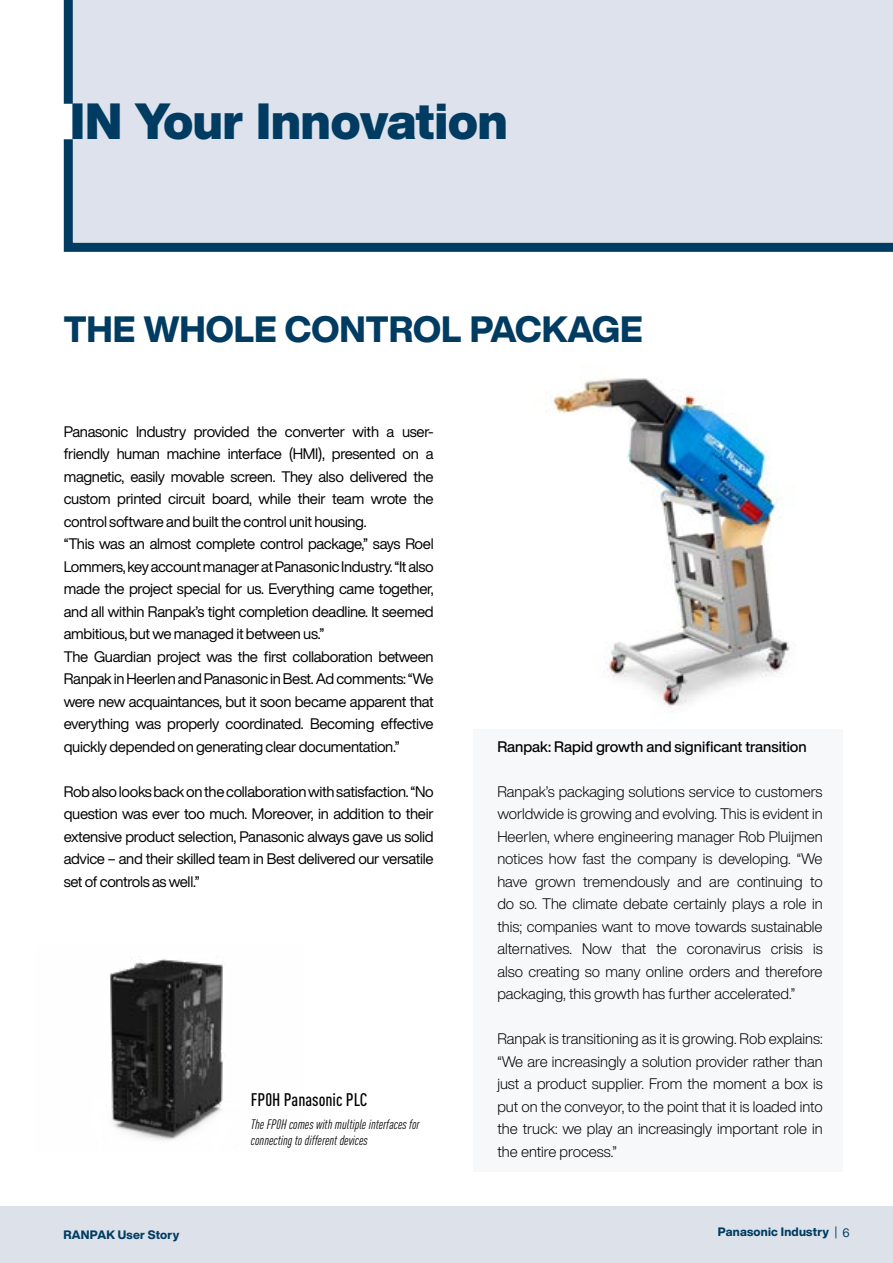
<style>
.page{position:relative;width:893px;height:1263px;background:#fff}
.page>*{position:absolute;margin:0;border:0;box-sizing:border-box;transform-origin:0 0}
.t1{font:900 49.95px "Helvetica Now Display";color:#003c62}
.t2{font:800 36px "Helvetica Now Display";color:#003c62}
.Fließtext{font:500 condensed 18px "DIN Pro";color:#000}
.Intro_Text_content{font:15px/22.5px "Helvetica Now Display";letter-spacing:-.02em;color:#000;text-align:justify}
.Intro_Text_content-2{font:300 15px/22.5px "Helvetica Now Display";color:#000;text-align:right}
.Intro_Text_content-3{font:500 15px "Helvetica Now Display";color:#000}
.Fließtext-2{font:italic condensed 13.5px/16.5px "DIN Pro";color:#000}
.t3{font:800 12px "Helvetica Now Display";letter-spacing:.02em;color:#003c62}
.t4{font:12px "Helvetica Now Display";color:#003c62}
</style>
<div class="page">
<div style="left:473px;top:730px;width:370px;height:442px;background:#f7f8fa"></div>
<div style="left:0;top:1207px;width:893px;height:56px;background:#dde2ea"></div>
<div style="left:63px;top:0;width:830px;height:252px;background:#dde2ec"></div>
<img style="left:109px;top:956px;width:114px;height:185px">
<img style="left:553px;top:377px;width:238px;height:335px">
<p class="t1" style="left:70px;top:88px;width:439px">IN Your Innovation</p>
<p class="t2" style="left:64px;top:305px;width:580px">THE WHOLE CONTROL PACKAGE</p>
<p class="Intro_Text_content" style="left:64px;top:420px;width:66px">Panasonic</p>
<p class="Intro_Text_content" style="left:64px;top:465px;width:371px">magnetic, easily movable screen. They also delivered the custom printed circuit board, while their team wrote the control software and built the control unit housing.</p>
<p class="Intro_Text_content" style="left:64px;top:532px;width:371px">“This was an almost complete control package” , says Roel Lommers,keyaccountmanageratPanasonicIndustry “. Italso made the project special for us. Everything came together, and all within Ranpaks’ tight completion deadline It. seemed ambitious, but we managed it between us“.</p>
<p class="Intro_Text_content" style="left:64px;top:645px;width:371px">The Guardian project was the first collaboration between RanpakinHeerlenandPanasonicinBest.Adcomments “: We were new acquaintances, but it soon became apparent that everything was properly coordinated. Becoming effective quickly depended on generating clear documentation“.</p>
<p class="Intro_Text_content" style="left:64px;top:780px;width:371px">Robalsolooksbackonthecollaborationwithsatisfaction “. No question was ever too much. Moreover in, addition to their extensive product selection, Panasonic always gave us solid advice – and their skilled team in Best delivered our versatile set of controls as well“.</p>
<p class="Intro_Text_content" style="left:136px;top:420px;width:52px">Industry</p>
<p class="Intro_Text_content" style="left:194px;top:420px;width:57px">provided</p>
<p class="Intro_Text_content" style="left:257px;top:420px;width:22px">the</p>
<p class="Intro_Text_content" style="left:353px;top:420px;width:28px">with</p>
<p class="Intro_Text_content" style="left:285px;top:420px;width:62px">converter</p>
<p class="Intro_Text_content" style="left:387px;top:420px;width:9px">a</p>
<p class="Intro_Text_content" style="left:402px;top:420px;width:33px">user-</p>
<p class="Intro_Text_content" style="left:289px;top:442px;width:37px">(HMI ,)</p>
<p class="Intro_Text_content" style="left:64px;top:442px;width:47px">friendly</p>
<p class="Intro_Text_content" style="left:228px;top:442px;width:56px">interface</p>
<p class="Intro_Text_content" style="left:117px;top:442px;width:45px">human</p>
<p class="Intro_Text_content" style="left:167px;top:442px;width:55px">machine</p>
<p class="Intro_Text_content" style="left:332px;top:442px;width:65px">presented</p>
<p class="Intro_Text_content" style="left:403px;top:442px;width:18px">on</p>
<p class="Intro_Text_content" style="left:426px;top:442px;width:9px">a</p>
<p class="t3" style="left:63px;top:1227px;width:117px">RANPAK User Story</p>
<p class="Fließtext" style="left:251px;top:1087px;width:118px">FP H0 Panasonic PLC</p>
<p class="Fließtext-2" style="left:251px;top:1115px;width:170px">The FP H0 comes with multiple interfaces for connecting to different devices</p>
<p class="Intro_Text_content-3" style="left:497px;top:736px;width:311px">Ranpak: Rapid growth and significant transition</p>
<p class="Intro_Text_content-2" style="left:497px;top:780px;width:327px">Ranpaks’ packaging solutions service to customers worldwide is growing and evolving. This is evident in Heerlen, where engineering manager Rob Pluijmen notices how fast the company is developing “. We to</p>
<p class="Intro_Text_content-2" style="left:497px;top:870px;width:32px">have</p>
<p class="Intro_Text_content-2" style="left:497px;top:892px;width:327px">do so. The climate debate certainly plays a role in</p>
<p class="Intro_Text_content-2" style="left:497px;top:915px;width:327px">this; companies want to move towards sustainable</p>
<p class="Intro_Text_content-2" style="left:813px;top:937px;width:11px">is</p>
<p class="Intro_Text_content-2" style="left:583px;top:870px;width:89px">tremendously</p>
<p class="Intro_Text_content-2" style="left:678px;top:870px;width:26px">and</p>
<p class="Intro_Text_content-2" style="left:737px;top:870px;width:67px">continuing</p>
<p class="Intro_Text_content-2" style="left:535px;top:870px;width:42px">grown</p>
<p class="Intro_Text_content-2" style="left:709px;top:870px;width:22px">are</p>
<p class="Intro_Text_content-2" style="left:497px;top:937px;width:327px;text-align:left">alternatives.<br>also creating so many online orders and therefore packaging, this growth has further accelerated“.</p>
<p class="Intro_Text_content-2" style="left:497px;top:1027px;width:327px;text-align:justify">Ranpak is transitioning as isit growing. Rob explains: “We are increasingly a solution provider rather than just a product supplier. From the moment a box is put on the conveyor to, the point that isit loaded into the truck: we play an increasingly important role in the entire process“.</p>
<p class="Intro_Text_content-2" style="left:582px;top:937px;width:31px">Now</p>
<p class="Intro_Text_content-2" style="left:622px;top:937px;width:26px">that</p>
<p class="Intro_Text_content-2" style="left:656px;top:937px;width:22px">the</p>
<p class="Intro_Text_content-2" style="left:687px;top:937px;width:76px">coronavirus</p>
<p class="Intro_Text_content-2" style="left:771px;top:937px;width:34px">crisis</p>
<p class="t4" style="left:835px;top:1224px;width:16px">6|</p>
<p class="t3" style="left:718px;top:1224px;width:113px">Panasonic Industry</p>
</div>
